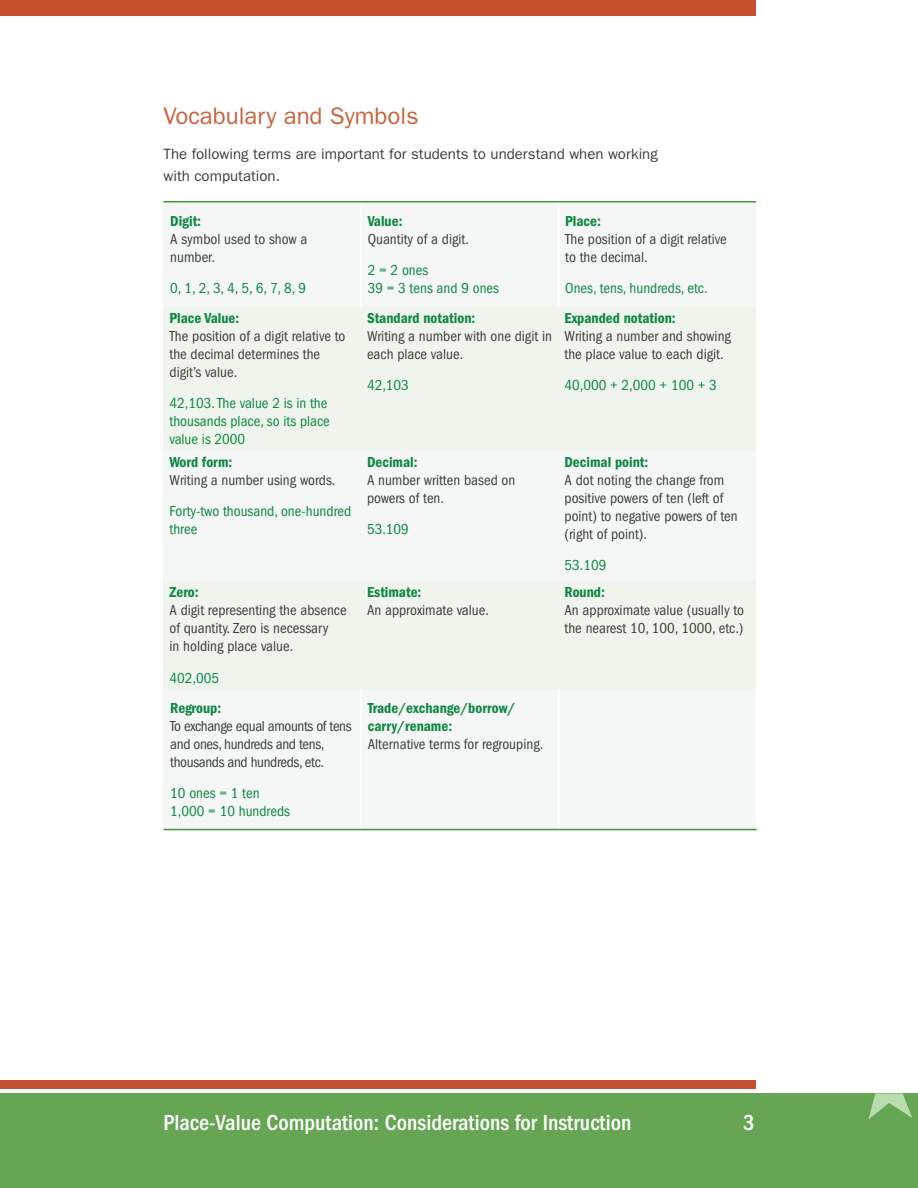
<style>
.page{position:relative;width:918px;height:1188px;background:#fff}
.page>*{position:absolute;margin:0;border:0;box-sizing:border-box;transform-origin:0 0}
.t1{font:24px "ITC Franklin Gothic Std";color:#ca613c}
.t2{font:500 condensed 22.5px "ITC Franklin Gothic Std";color:#fff}
.t3{font:condensed 15px/18px "ITC Franklin Gothic Std";color:#3e3e3f}
.t4{font:condensed 15px/18px "ITC Franklin Gothic Std";color:#0e8742}
.t5{font:15px/18px "ITC Franklin Gothic Std Dm Cd";color:#0e8742}
.t6{font:15px/22.5px "ITC Franklin Gothic Std";color:#3e3e3f}
.t7{font:condensed 15px/18px "ITC Franklin Gothic Std";letter-spacing:-.025em;color:#3e3e3f}
</style>
<div class="page">
<div style="left:0;top:1094px;width:918px;height:94px;background:#66a554"></div>
<svg style="left:868px;top:1094px;width:44px;height:26px"></svg>
<div style="left:0;top:1080px;width:756px;height:8px;background:#c4502d"></div>
<div style="left:0;top:0;width:756px;height:16px;background:#c4502d"></div>
<div style="left:164px;top:202px;width:197px;height:105px;background:#f5f6f6"></div>
<div style="left:361px;top:202px;width:198px;height:105px;background:#f5f6f6"></div>
<div style="left:558px;top:202px;width:198px;height:105px;background:#f5f6f6"></div>
<div style="left:164px;top:450px;width:197px;height:131px;background:#f5f6f6"></div>
<div style="left:361px;top:450px;width:198px;height:131px;background:#f5f6f6"></div>
<div style="left:558px;top:450px;width:198px;height:131px;background:#f5f6f6"></div>
<div style="left:164px;top:689px;width:197px;height:141px;background:#f5f6f6"></div>
<div style="left:361px;top:689px;width:198px;height:141px;background:#f5f6f6"></div>
<div style="left:558px;top:689px;width:198px;height:141px;background:#f5f6f6"></div>
<div style="left:164px;top:307px;width:197px;height:143px;background:#eff5ec"></div>
<div style="left:361px;top:307px;width:198px;height:143px;background:#eff5ec"></div>
<div style="left:558px;top:307px;width:198px;height:143px;background:#eff5ec"></div>
<div style="left:164px;top:581px;width:197px;height:108px;background:#eff5ec"></div>
<div style="left:361px;top:581px;width:198px;height:108px;background:#eff5ec"></div>
<div style="left:558px;top:581px;width:198px;height:108px;background:#eff5ec"></div>
<hr style="left:360px;top:202px;width:2px;height:105px;background:#fff">
<hr style="left:558px;top:202px;width:1px;height:105px;background:#fff">
<hr style="left:360px;top:689px;width:2px;height:140px;background:#fff">
<hr style="left:558px;top:689px;width:1px;height:140px;background:#fff">
<hr style="left:755px;top:689px;width:2px;height:140px;background:#fff">
<hr style="left:164px;top:829px;width:197px;height:1px;background:#3f9537">
<hr style="left:361px;top:829px;width:198px;height:1px;background:#3f9537">
<hr style="left:558px;top:829px;width:199px;height:1px;background:#3f9537">
<hr style="left:164px;top:201px;width:197px;height:1px;background:#3f9537">
<hr style="left:361px;top:201px;width:198px;height:1px;background:#3f9537">
<hr style="left:558px;top:201px;width:198px;height:1px;background:#3f9537">
<h3 class="t1" style="left:164px;top:103px;width:257px">Vocabulary and Symbols</h3>
<p class="t6" style="left:164px;top:143px;width:496px">The following terms are important for students to understand when working with computation.</p>
<h4 class="t5" style="left:170px;top:212px;width:32px">Digit:</h4>
<p class="t3" style="left:170px;top:230px;width:139px">A symbol used to show a number.</p>
<p class="t4" style="left:170px;top:279px;width:137px">0, 1, 2, 3, 4, 5, 6, 7, 8, 9</p>
<h4 class="t5" style="left:170px;top:309px;width:71px">Place Value:</h4>
<p class="t3" style="left:170px;top:327px;width:177px">The position of a digit relative to the decimal determines the digit’s value.</p>
<p class="t4" style="left:170px;top:394px;width:162px">42,103. The value 2 is in the thousands place, so its place value is 2000</p>
<h4 class="t5" style="left:170px;top:453px;width:64px">Word form:</h4>
<p class="t3" style="left:170px;top:471px;width:167px">Writing a number using words.</p>
<p class="t4" style="left:170px;top:502px;width:183px">Forty-two thousand, one-hundred three</p>
<h4 class="t5" style="left:368px;top:212px;width:36px">Value:</h4>
<p class="t3" style="left:368px;top:230px;width:103px">Quantity of a digit.</p>
<p class="t4" style="left:368px;top:261px;width:62px">2 = 2 ones</p>
<p class="t4" style="left:368px;top:279px;width:133px">39 = 3 tens and 9 ones</p>
<h4 class="t5" style="left:367px;top:309px;width:110px">Standard notation:</h4>
<p class="t3" style="left:367px;top:327px;width:186px">Writing a number with one digit in each place value.</p>
<p class="t4" style="left:367px;top:376px;width:43px">42,103</p>
<h4 class="t5" style="left:565px;top:212px;width:37px">Place:</h4>
<p class="t3" style="left:565px;top:230px;width:163px">The position of a digit relative to the decimal.</p>
<p class="t4" style="left:565px;top:279px;width:144px">Ones, tens, hundreds, etc.</p>
<h4 class="t5" style="left:565px;top:309px;width:113px">Expanded notation:</h4>
<p class="t3" style="left:565px;top:327px;width:168px">Writing a number and showing the place value to each digit.</p>
<p class="t4" style="left:565px;top:376px;width:154px">40,000 + 2,000 + 100 + 3</p>
<h4 class="t5" style="left:367px;top:453px;width:52px">Decimal:</h4>
<p class="t3" style="left:367px;top:471px;width:150px">A number written based on powers of ten.</p>
<p class="t4" style="left:367px;top:520px;width:43px">53.109</p>
<h4 class="t5" style="left:565px;top:453px;width:85px">Decimal point:</h4>
<p class="t3" style="left:565px;top:471px;width:175px">A dot noting the change from positive powers of ten (left of point) to negative powers of ten (right of point).</p>
<p class="t4" style="left:565px;top:556px;width:43px">53.109</p>
<h4 class="t5" style="left:565px;top:583px;width:42px">Round:</h4>
<p class="t3" style="left:565px;top:601px;width:181px">An approximate value (usually to the nearest 10, 100, 1000, etc.)</p>
<h4 class="t5" style="left:367px;top:583px;width:56px">Estimate:</h4>
<p class="t3" style="left:367px;top:601px;width:124px">An approximate value.</p>
<h4 class="t5" style="left:170px;top:583px;width:31px">Zero:</h4>
<p class="t3" style="left:170px;top:601px;width:179px">A digit representing the absence of quantity. Zero is necessary<br>in holding place value.</p>
<p class="t4" style="left:170px;top:669px;width:51px">402,005</p>
<h4 class="t5" style="left:170px;top:699px;width:52px">Regroup:</h4>
<p class="t7" style="left:170px;top:717px;width:183px">To exchange equal amounts of tens and ones, hundreds and tens, thousands and hundreds, etc.</p>
<p class="t4" style="left:170px;top:784px;width:91px">10 ones = 1 ten</p>
<p class="t4" style="left:170px;top:802px;width:121px">1,000 = 10 hundreds</p>
<h4 class="t5" style="left:368px;top:699px;width:149px">Trade/exchange/borrow/ carry/rename:</h4>
<p class="t3" style="left:368px;top:735px;width:177px">Alternative terms for regrouping.</p>
<h2 class="t2" style="left:164px;top:1110px;width:469px">Place-Value Computation: Considerations for Instruction</h2>
<h2 class="t2" style="left:743px;top:1110px;width:13px">3</h2>
</div>
